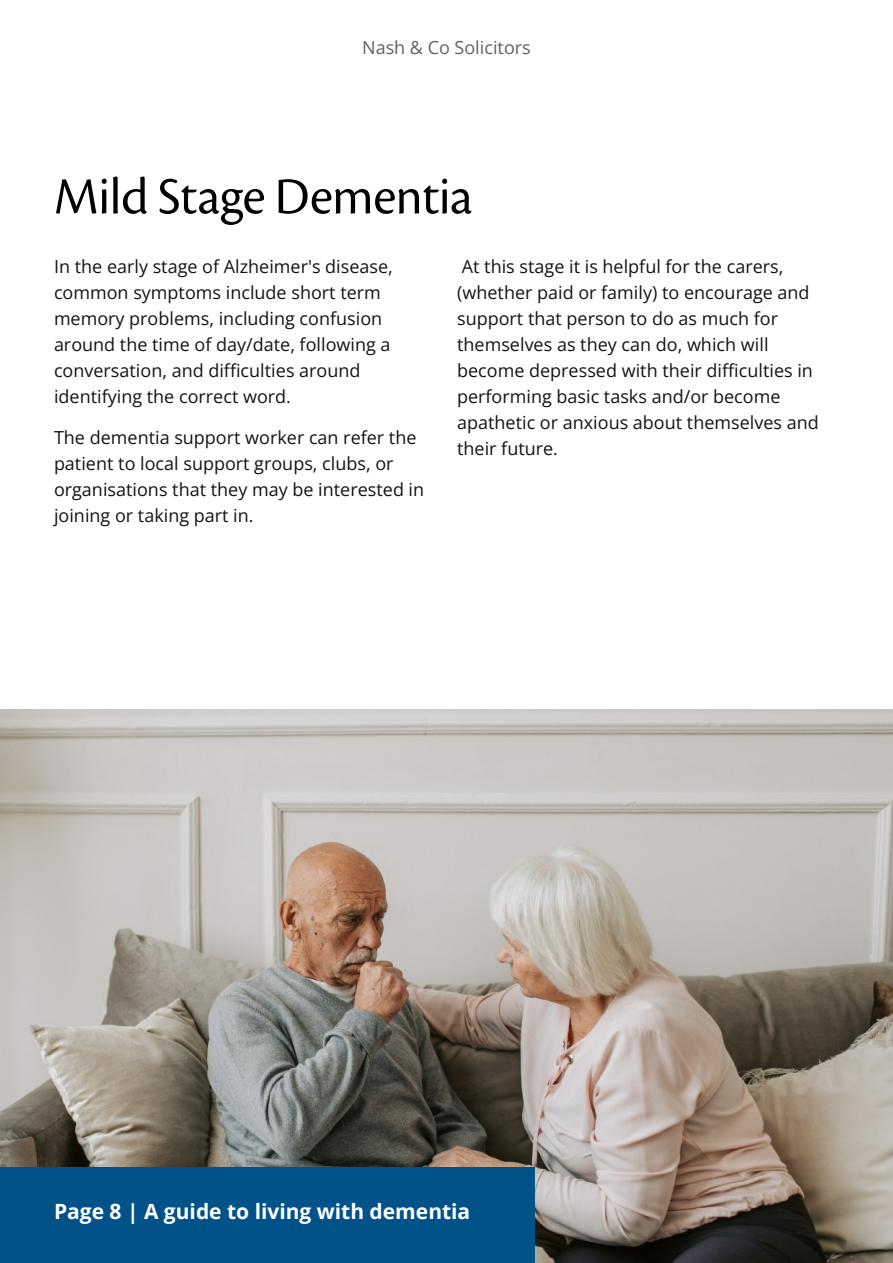
<style>
.page{position:relative;width:893px;height:1263px;background:#fff}
.page>*{position:absolute;margin:0;border:0;box-sizing:border-box;transform-origin:0 0}
.t1{font:54px "Cronos Pro Disp";color:#000}
.t2{font:700 21px "Open Sans";color:#fff}
.t3{font:18px/26px "Open Sans";color:#141414}
.t4{font:18px "Open Sans";color:#616161}
</style>
<div class="page">
<img style="left:0;top:710px;width:893px;height:553px">
<div style="left:0;top:1167px;width:535px;height:96px;background:#005289"></div>
<p class="t4" style="left:362px;top:35px;width:170px">Nash &amp; Co Solicitors</p>
<h1 class="t1" style="left:54px;top:171px;width:420px">Mild Stage Dementia</h1>
<p class="t3" style="left:54px;top:253px;width:340px">In the early stage of Alzheimer's disease, common symptoms include short term memory problems, including confusion around the time of day/date, following a conversation, and difficulties around identifying the correct word.</p>
<p class="t3" style="left:54px;top:424px;width:372px">The dementia support worker can refer the patient to local support groups, clubs, or organisations that they may be interested in joining or taking part in.</p>
<p class="t3" style="left:457px;top:253px;width:363px">At this stage it is helpful for the carers, (whether paid or family) to encourage and support that person to do as much for themselves as they can do, which will become depressed with their difficulties in performing basic tasks and/or become apathetic or anxious about themselves and their future.</p>
<p class="t2" style="left:54px;top:1196px;width:418px">Page 8 | A guide to living with dementia</p>
</div>
